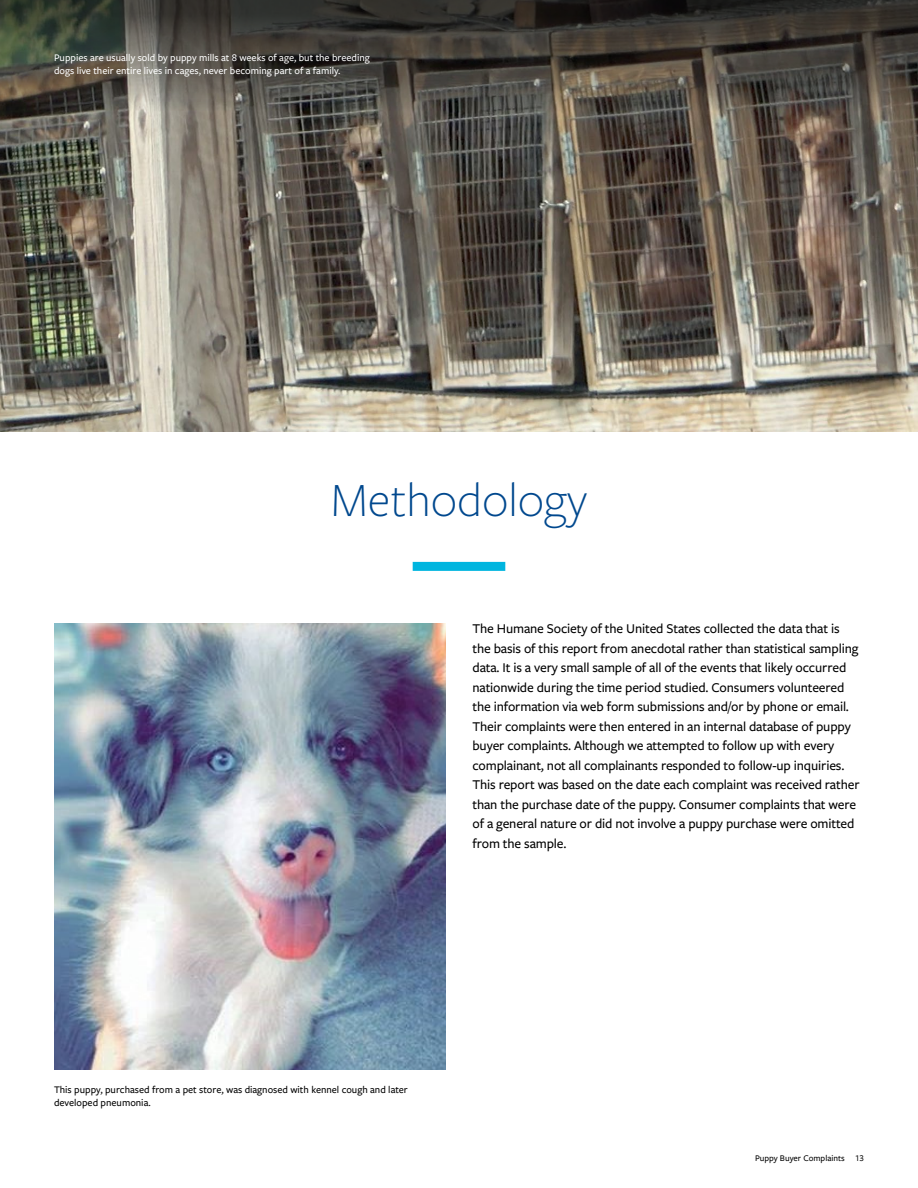
<style>
.page{position:relative;width:918px;height:1188px;background:#fff}
.page>*{position:absolute;margin:0;border:0;box-sizing:border-box;transform-origin:0 0}
.t1{font:300 49.5px "Freight Sans Pro";color:#00488e}
.t2{font:500 13.95px/19.5px "Freight Sans Pro";letter-spacing:-.01em;color:#000}
.t3{font:500 10.5px/13.2px "Freight Sans Pro";color:#fff}
.t4{font:500 10.5px/13.2px "Freight Sans Pro";color:#000}
.t5{font:500 9px "Freight Sans Pro";color:#000}
</style>
<div class="page">
<div style="left:413px;top:562px;width:92px;height:9px;background:#00b5df"></div>
<img style="left:54px;top:624px;width:392px;height:446px">
<img style="left:0;top:111px;width:918px;height:321px">
<svg style="left:0;top:0;width:918px;height:111px;background:#45423b"></svg>
<p class="t3" style="left:54px;top:51px;width:317px">Puppies are usually sold by puppy mills at 8 weeks of age, but the breeding dogs live their entire lives in cages, never becoming part of a family.</p>
<h1 class="t1" style="left:331px;top:468px;width:258px">Methodology</h1>
<p class="t2" style="left:472px;top:619px;width:389px">The Humane Society of the United States collected the data that is the basis of this report from anecdotal rather than statistical sampling data. It is a very small sample of all of the events that likely occurred nationwide during the time period studied. Consumers volunteered the information via web form submissions and/or by phone or email.<br>Their complaints were then entered in an internal database of puppy buyer complaints. Although we attempted to follow up with every complainant, not all complainants responded to follow-up inquiries.<br>This report was based on the date each complaint was received rather than the purchase date of the puppy. Consumer complaints that were of a general nature or did not involve a puppy purchase were omitted from the sample.</p>
<p class="t4" style="left:54px;top:1083px;width:355px">This puppy, purchased from a pet store, was diagnosed with kennel cough and later developed pneumonia.</p>
<p class="t5" style="left:755px;top:1152px;width:110px">Puppy Buyer Complaints 13</p>
</div>
